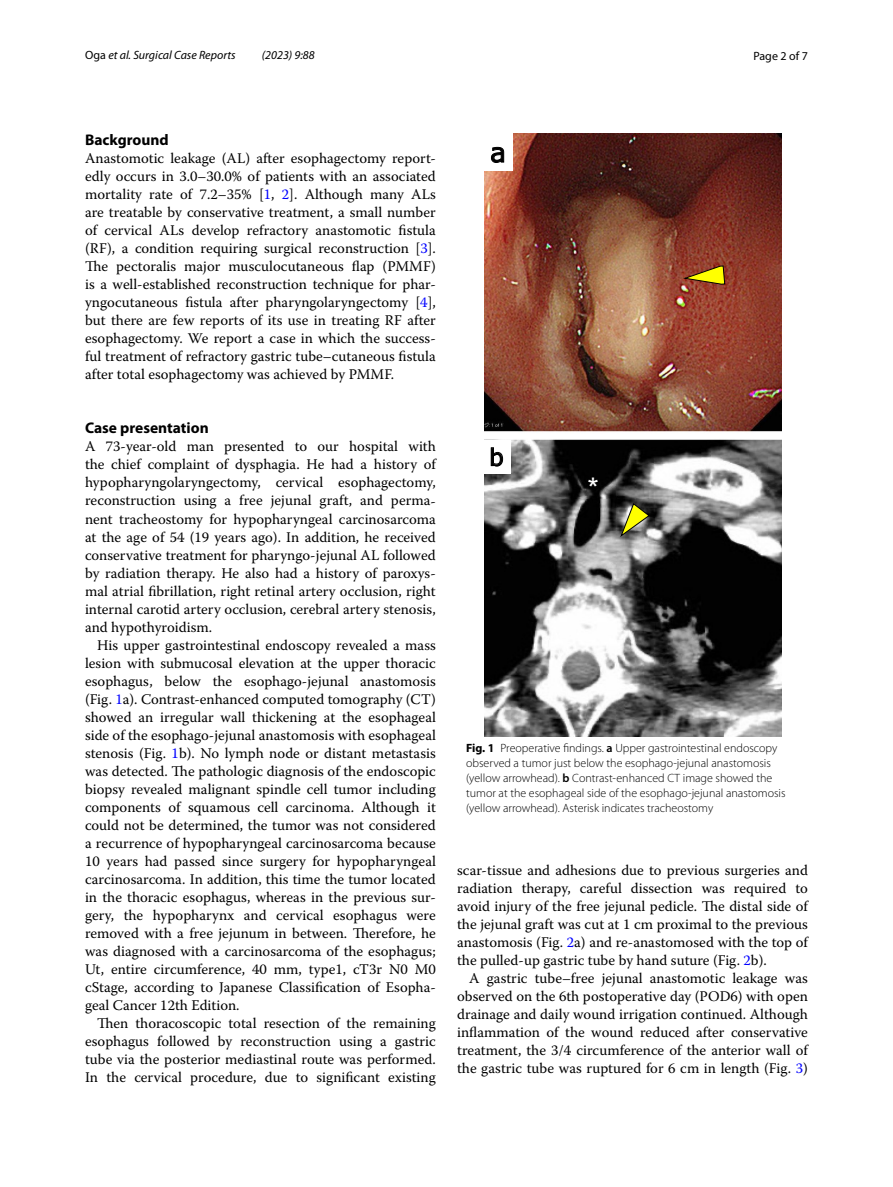
<style>
.page{position:relative;width:893px;height:1187px;background:#fff}
.page>*{position:absolute;margin:0;border:0;box-sizing:border-box;transform-origin:0 0}
.t1{font:29.4px "Arial";color:#fff}
.t2{font:26.4px "MS Reference Sans Serif";color:#000}
.t3{font:23.55px "MS Reference Sans Serif";color:#000}
.t4{font:700 15.45px "Myriad Pro";color:#000}
.t5{font:14.7px/18px "Warnock Pro";color:#000;text-align:justify}
.t6{font:300 12px/15px "Myriad Pro";color:#000}
.t7{font:italic 12px "Myriad Pro";color:#000}
.t8{font:12px "Myriad Pro";color:#000}
.s1{font-style:normal}
.s2{color:#00f}
.s3{font-weight:700}
.s4{font-weight:600}
</style>
<div class="page">
<img style="left:484px;top:134px;width:297px;height:602px">
<svg style="left:683px;top:265px;width:42px;height:20px"></svg>
<div style="left:484px;top:133px;width:29px;height:38px;background:#fff"></div>
<svg style="left:491px;top:146px;width:13px;height:17px"></svg>
<svg style="left:620px;top:503px;width:30px;height:34px"></svg>
<div style="left:484px;top:439px;width:26px;height:34px;background:#fff"></div>
<svg style="left:491px;top:447px;width:12px;height:19px"></svg>
<p class="t7" style="left:85px;top:48px;width:152px"><span class="s1">Oga</span> et al. Surgical Case Reports</p>
<p class="t7" style="left:262px;top:48px;width:54px">(2023) 9:88</p>
<p class="t8" style="left:753px;top:48px;width:56px">Page 2 of 7</p>
<p class="t4" style="left:85px;top:129px;width:85px">Background</p>
<p class="t5" style="left:85px;top:148px;width:352px">Anastomotic leakage (AL) after esophagectomy report&shy;edly occurs in 3.0–30.0% of patients with an associated mortality rate of 7.2–35% [<span class="s2">1</span>, <span class="s2">2</span>]. Although many ALs are treatable by conservative treatment, a small number of cervical ALs develop refractory anastomotic fistula (RF), a condition requiring surgical reconstruction [<span class="s2">3</span>].<br>The pectoralis major musculocutaneous flap (PMMF) is a well-established reconstruction technique for phar&shy;yngocutaneous fistula after pharyngolaryngectomy [<span class="s2">4</span>], but there are few reports of its use in treating RF after esophagectomy. We report a case in which the success&shy;ful treatment of refractory gastric tube–cutaneous fistula after total esophagectomy was achieved by PMMF.</p>
<p class="t4" style="left:85px;top:418px;width:125px">Case presentation</p>
<p class="t5" style="left:85px;top:437px;width:352px">A 73-year-old man presented to our hospital with the chief complaint of dysphagia. He had a history of hypopharyngolaryngectomy, cervical esophagectomy, reconstruction using a free jejunal graft, and perma&shy;nent tracheostomy for hypopharyngeal carcinosarcoma at the age of 54 (19 years ago). In addition, he received conservative treatment for pharyngo-jejunal AL followed by radiation therapy. He also had a history of paroxys&shy;mal atrial fibrillation, right retinal artery occlusion, right internal carotid artery occlusion, cerebral artery stenosis, and hypothyroidism.</p>
<p class="t5" style="left:85px;top:635px;width:352px;text-indent:12px">His upper gastrointestinal endoscopy revealed a mass lesion with submucosal elevation at the upper thoracic esophagus, below the esophago-jejunal anastomosis (Fig. <span class="s2">1</span>a). Contrast-enhanced computed tomography (CT) showed an irregular wall thickening at the esophageal side of the esophago-jejunal anastomosis with esophageal stenosis (Fig. <span class="s2">1</span>b). No lymph node or distant metastasis was detected. The pathologic diagnosis of the endoscopic biopsy revealed malignant spindle cell tumor including components of squamous cell carcinoma. Although it could not be determined, the tumor was not considered a recurrence of hypopharyngeal carcinosarcoma because 10 years had passed since surgery for hypopharyngeal carcinosarcoma. In addition, this time the tumor located in the thoracic esophagus, whereas in the previous sur&shy;gery, the hypopharynx and cervical esophagus were removed with a free jejunum in between. Therefore, he was diagnosed with a carcinosarcoma of the esophagus; Ut, entire circumference, 40 mm, type1, cT3r N0 M0 cStage, according to Japanese Classification of Esopha&shy;geal Cancer 12th Edition.</p>
<p class="t5" style="left:85px;top:1013px;width:352px;text-indent:12px">Then thoracoscopic total resection of the remaining esophagus followed by reconstruction using a gastric tube via the posterior mediastinal route was performed.<br>In the cervical procedure, due to significant existing</p>
<h2 class="t2" style="left:490px;top:136px;width:17px">a</h2>
<h3 class="t3" style="left:489px;top:442px;width:16px">b</h3>
<h1 class="t1" style="left:588px;top:469px;width:13px">*</h1>
<p class="t6" style="left:466px;top:740px;width:321px"><span class="s3">Fig. 1</span> Preoperative findings. <span class="s4">a</span> Upper gastrointestinal endoscopy observed a tumor just below the esophago-jejunal anastomosis (yellow arrowhead). <span class="s4">b</span> Contrast-enhanced CT image showed the tumor at the esophageal side of the esophago-jejunal anastomosis (yellow arrowhead). Asterisk indicates tracheostomy</p>
<p class="t5" style="left:457px;top:861px;width:352px">scar-tissue and adhesions due to previous surgeries and radiation therapy, careful dissection was required to avoid injury of the free jejunal pedicle. The distal side of the jejunal graft was cut at 1 cm proximal to the previous anastomosis (Fig. <span class="s2">2</span>a) and re-anastomosed with the top of the pulled-up gastric tube by hand suture (Fig. <span class="s2">2</span>b).</p>
<p class="t5" style="left:457px;top:969px;width:352px;text-indent:12px">A gastric tube–free jejunal anastomotic leakage was observed on the 6th postoperative day (POD6) with open drainage and daily wound irrigation continued. Although inflammation of the wound reduced after conservative treatment, the 3/4 circumference of the anterior wall of the gastric tube was ruptured for 6 cm in length (Fig. <span class="s2">3</span>)</p>
</div>
